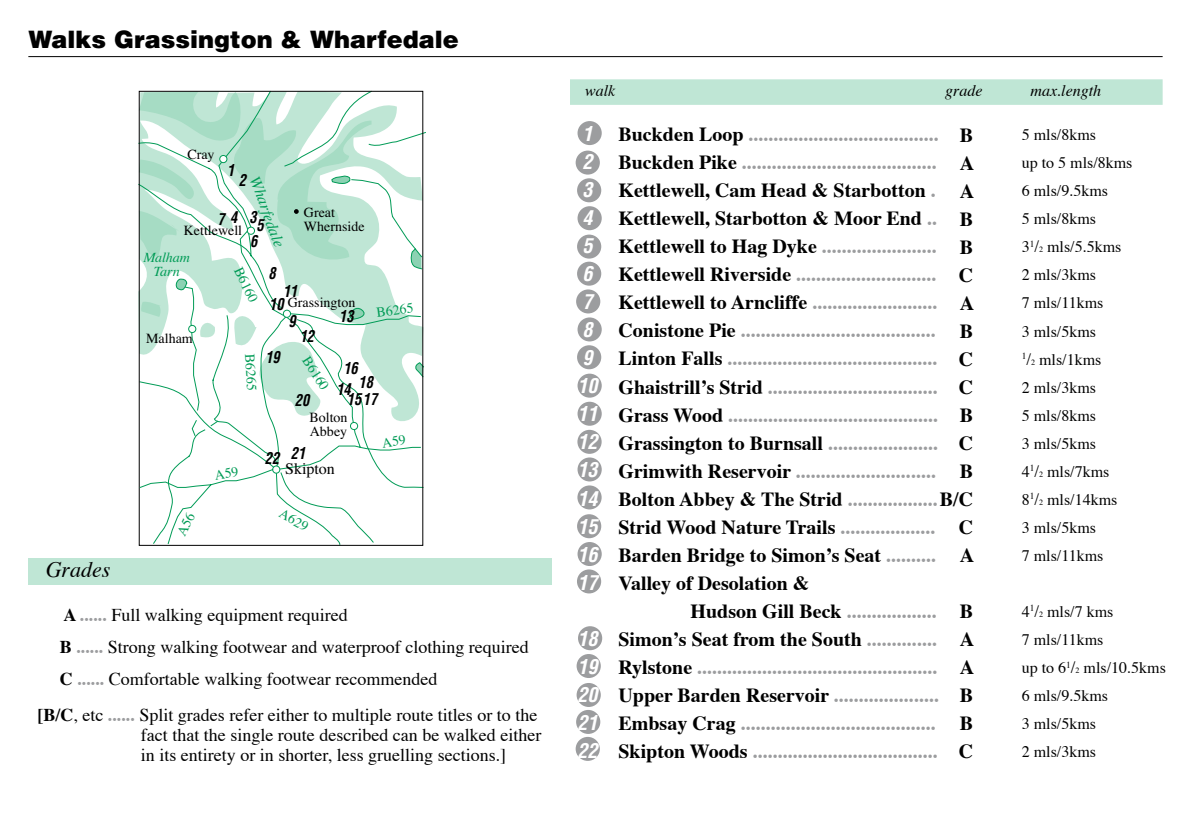
<style>
.page{position:relative;width:1191px;height:840px;background:#fff}
.page>*{position:absolute;margin:0;border:0;box-sizing:border-box;transform-origin:0 0}
.t1{font:900 24px "Helvetica";color:#000}
.t2{font:italic 22px "Times";color:#000}
.t3{font:700 20px "Times";color:#9c9d9f}
.t4{font:700 20px/28px "Times";color:#000;text-align:justify}
.t5{font:italic 700 condensed 20px/28px "Helvetica";color:#fff}
.t6{font:18px/32px "Times";color:#000}
.t7{font:16px/28px "Times";color:#000}
.t8{font:italic 700 condensed 16px/16px "Helvetica";color:#000;text-align:center;scale:.9 1}
.t9{font:italic 16px "Times";color:#000}
.t10{font:14px/14px "Times";color:#000}
.t11{font:14px "Times";color:#009b56}
.t12{font:italic 14px/14px "Times";color:#009b56;text-align:center}
.s1{font-weight:700}
.s2{font-weight:700;color:#9c9d9f}
.s3{font-size:17px}
.s4{font-size:8px}
.s5{color:#000}
.s6{color:#9c9d9f}
</style>
<div class="page">
<hr style="left:28px;top:56px;width:1134px;height:1px;background:#000">
<div style="left:571px;top:80px;width:590px;height:24px;background:#bfe6d5"></div>
<div style="left:570px;top:79px;width:592px;height:26px;border:2px solid #bfe6d5"></div>
<div style="left:577px;top:121px;width:25px;height:24px;background:#9c9d9f;border-radius:50%"></div>
<div style="left:575px;top:150px;width:25px;height:24px;background:#9c9d9f;border-radius:50%"></div>
<div style="left:577px;top:178px;width:24px;height:24px;background:#9c9d9f;border-radius:50%"></div>
<div style="left:577px;top:206px;width:25px;height:24px;background:#9c9d9f;border-radius:50%"></div>
<div style="left:577px;top:234px;width:24px;height:24px;background:#9c9d9f;border-radius:50%"></div>
<div style="left:577px;top:261px;width:24px;height:24px;background:#9c9d9f;border-radius:50%"></div>
<div style="left:576px;top:289px;width:24px;height:24px;background:#9c9d9f;border-radius:50%"></div>
<div style="left:577px;top:317px;width:25px;height:24px;background:#9c9d9f;border-radius:50%"></div>
<div style="left:577px;top:345px;width:24px;height:24px;background:#9c9d9f;border-radius:50%"></div>
<div style="left:577px;top:373px;width:25px;height:24px;background:#9c9d9f;border-radius:50%"></div>
<div style="left:577px;top:401px;width:25px;height:24px;background:#9c9d9f;border-radius:50%"></div>
<div style="left:577px;top:429px;width:24px;height:24px;background:#9c9d9f;border-radius:50%"></div>
<div style="left:577px;top:457px;width:25px;height:24px;background:#9c9d9f;border-radius:50%"></div>
<div style="left:577px;top:485px;width:24px;height:24px;background:#9c9d9f;border-radius:50%"></div>
<div style="left:577px;top:514px;width:24px;height:24px;background:#9c9d9f;border-radius:50%"></div>
<div style="left:577px;top:541px;width:25px;height:24px;background:#9c9d9f;border-radius:50%"></div>
<div style="left:577px;top:569px;width:24px;height:24px;background:#9c9d9f;border-radius:50%"></div>
<div style="left:575px;top:736px;width:25px;height:24px;background:#9c9d9f;border-radius:50%"></div>
<div style="left:578px;top:626px;width:24px;height:23px;background:#9c9d9f;border-radius:50%"></div>
<div style="left:576px;top:653px;width:25px;height:24px;background:#9c9d9f;border-radius:50%"></div>
<div style="left:576px;top:682px;width:25px;height:24px;background:#9c9d9f;border-radius:50%"></div>
<div style="left:576px;top:709px;width:24px;height:24px;background:#9c9d9f;border-radius:50%"></div>
<div style="left:28px;top:558px;width:524px;height:26px;background:#bfe6d5"></div>
<svg style="left:153px;top:132px;width:273px;height:146px"></svg>
<svg style="left:139px;top:92px;width:254px;height:172px"></svg>
<svg style="left:139px;top:278px;width:285px;height:267px"></svg>
<p class="t1" style="left:28px;top:24px;width:432px">Walks Grassington &amp; Wharfedale</p>
<p class="t10" style="left:187px;top:146px;width:29px">Cray</p>
<p class="t8" style="left:227px;top:161px;width:9px">1</p>
<p class="t8" style="left:239px;top:172px;width:9px">2</p>
<p class="t8" style="left:230px;top:208px;width:31px">4 3</p>
<p class="t8" style="left:250px;top:217px;width:17px">5<br>6</p>
<p class="t8" style="left:217px;top:211px;width:9px">7</p>
<p class="t10" style="left:184px;top:222px;width:60px">Kettlewell</p>
<p class="t10" style="left:304px;top:203px;width:62px">Great<br>Whernside</p>
<p class="t12" style="left:143px;top:249px;width:48px">Malham<br>Tarn</p>
<p class="t10" style="left:146px;top:330px;width:48px">Malham</p>
<p class="t11" style="left:250px;top:262px;width:39px;rotate:64deg">B6160</p>
<p class="t8" style="left:268px;top:265px;width:9px">8</p>
<p class="t8" style="left:283px;top:283px;width:18px">11</p>
<p class="t10" style="left:288px;top:294px;width:69px">Grassington</p>
<p class="t8" style="left:269px;top:296px;width:18px">10</p>
<p class="t8" style="left:339px;top:307px;width:18px">13</p>
<p class="t8" style="left:288px;top:313px;width:9px">9</p>
<p class="t8" style="left:300px;top:328px;width:18px">12</p>
<p class="t11" style="left:375px;top:299px;width:39px;rotate:-8deg">B6265</p>
<p class="t2" style="left:46px;top:549px;width:66px">Grades</p>
<p class="t11" style="left:263px;top:352px;width:39px;rotate:87deg">B6265</p>
<p class="t8" style="left:265px;top:349px;width:18px">19</p>
<p class="t11" style="left:317px;top:350px;width:39px;rotate:57deg">B6160</p>
<p class="t8" style="left:295px;top:392px;width:18px">20</p>
<p class="t8" style="left:343px;top:360px;width:18px">16</p>
<p class="t8" style="left:358px;top:374px;width:18px">18</p>
<p class="t8" style="left:336px;top:381px;width:18px">14</p>
<p class="t8" style="left:347px;top:391px;width:35px">1517</p>
<p class="t10" style="left:309px;top:409px;width:40px">Bolton<br>Abbey</p>
<p class="t8" style="left:291px;top:444px;width:18px">21</p>
<p class="t8" style="left:265px;top:450px;width:18px">22</p>
<p class="t7" style="left:285px;top:453px;width:51px">Skipton</p>
<p class="t11" style="left:286px;top:500px;width:33px;rotate:29deg">A629</p>
<p class="t6" style="left:60px;top:597px;width:470px"><span class="s1">A</span> <span class="s2">......</span> Full walking equipment required<br><span class="s1">B</span> <span class="s2">......</span> Strong walking footwear and waterproof clothing required<br><span class="s1">C</span> <span class="s2">......</span> Comfortable walking footwear recommended</p>
<p class="t6" style="left:141px;top:703px;width:402px;line-height:20px;text-indent:-103px"><span class="s1">[B/C</span>, etc <span class="s2">......</span> Split grades refer either to multiple route titles or to the fact that the single route described can be walked either in its entirety or in shorter, less gruelling sections.]</p>
<p class="t9" style="left:585px;top:76px;width:32px">walk</p>
<p class="t9" style="left:945px;top:76px;width:39px">grade</p>
<p class="t9" style="left:1030px;top:76px;width:72px">max.length</p>
<p class="t7" style="left:1021px;top:119px;width:112px">5 mls/8kms<br>up to 5 mls/8kms<br>6 mls/9.5kms<br>5 mls/8kms<br>3<sup>1</sup><span class="s3">/</span><span class="s4">2</span> mls/5.5kms<br>2 mls/3kms<br>7 mls/11kms<br>3 mls/5kms<br><sup>1</sup><span class="s3">/</span><span class="s4">2</span> mls/1kms<br>2 mls/3kms<br>5 mls/8kms<br>3 mls/5kms<br>4<sup>1</sup><span class="s3">/</span><span class="s4">2</span> mls/7kms<br>8<sup>1</sup><span class="s3">/</span><span class="s4">2</span> mls/14kms<br>3 mls/5kms<br>7 mls/11kms</p>
<p class="t5" style="left:577px;top:120px;width:21px">1<br>2<br>3<br>4<br>5<br>6<br>7<br>8<br>9<br>10<br>11<br>12<br>13<br>14<br>15<br>16<br>17</p>
<p class="t3" style="left:618px;top:115px;width:322px"><span class="s5">Buckden Loop</span> ......................................</p>
<p class="t3" style="left:618px;top:143px;width:320px"><span class="s5">Buckden Pike</span> .......................................</p>
<p class="t4" style="left:618px;top:174px;width:319px">Kettlewell, Cam Head &amp; Starbotton <span class="s6">.</span></p>
<p class="t4" style="left:618px;top:202px;width:320px">Kettlewell, Starbotton &amp; Moor End <span class="s6">..</span></p>
<p class="t3" style="left:618px;top:227px;width:320px"><span class="s5">Kettlewell to Hag Dyke</span> .......................</p>
<p class="t3" style="left:618px;top:255px;width:319px"><span class="s5">Kettlewell Riverside</span> ............................</p>
<p class="t3" style="left:618px;top:283px;width:320px"><span class="s5">Kettlewell to Arncliffe</span> .........................</p>
<p class="t3" style="left:618px;top:311px;width:319px"><span class="s5">Conistone Pie</span> .......................................</p>
<p class="t3" style="left:618px;top:339px;width:320px"><span class="s5">Linton Falls</span> ..........................................</p>
<p class="t3" style="left:618px;top:367px;width:321px"><span class="s5">Ghaistrill’s Strid</span> ..................................</p>
<p class="t3" style="left:618px;top:395px;width:321px"><span class="s5">Grass Wood</span> ..........................................</p>
<p class="t3" style="left:618px;top:423px;width:321px"><span class="s5">Grassington to Burnsall</span> ......................</p>
<p class="t3" style="left:618px;top:451px;width:319px"><span class="s5">Grimwith Reservoir</span> ............................</p>
<p class="t4" style="left:618px;top:482px;width:356px">Bolton Abbey &amp; The Strid <span class="s6">..................</span>B/C</p>
<p class="t4" style="left:618px;top:510px;width:318px">Strid Wood Nature Trails <span class="s6">...................</span></p>
<p class="t4" style="left:618px;top:538px;width:319px">Barden Bridge to Simon’s Seat <span class="s6">..........</span></p>
<p class="t4" style="left:618px;top:566px;width:192px">Valley of Desolation &amp;</p>
<p class="t3" style="left:690px;top:591px;width:248px"><span class="s5">Hudson Gill Beck</span> ..................</p>
<p class="t4" style="left:618px;top:622px;width:320px">Simon’s Seat from the South <span class="s6">..............</span></p>
<p class="t3" style="left:618px;top:647px;width:320px"><span class="s5">Rylstone</span> ................................................</p>
<p class="t3" style="left:618px;top:675px;width:322px"><span class="s5">Upper Barden Reservoir</span> .....................</p>
<p class="t3" style="left:618px;top:703px;width:319px"><span class="s5">Embsay Crag</span> .......................................</p>
<p class="t3" style="left:618px;top:731px;width:321px"><span class="s5">Skipton Woods</span> .....................................</p>
<p class="t4" style="left:958px;top:119px;width:17px">B A A B B C A B C C B C B</p>
<p class="t4" style="left:958px;top:511px;width:17px">C<br>A</p>
<p class="t4" style="left:958px;top:595px;width:17px">B A A B B C</p>
<p class="t7" style="left:1021px;top:595px;width:146px">4<sup>1</sup><span class="s3">/</span><span class="s4">2</span> mls/7 kms<br>7 mls/11kms<br>up to 6<sup>1</sup><span class="s3">/</span><span class="s4">2</span> mls/10.5kms<br>6 mls/9.5kms<br>3 mls/5kms<br>2 mls/3kms</p>
<p class="t5" style="left:577px;top:624px;width:21px;text-align:justify">18<br>19<br>20<br>21<br>22</p>
</div>
